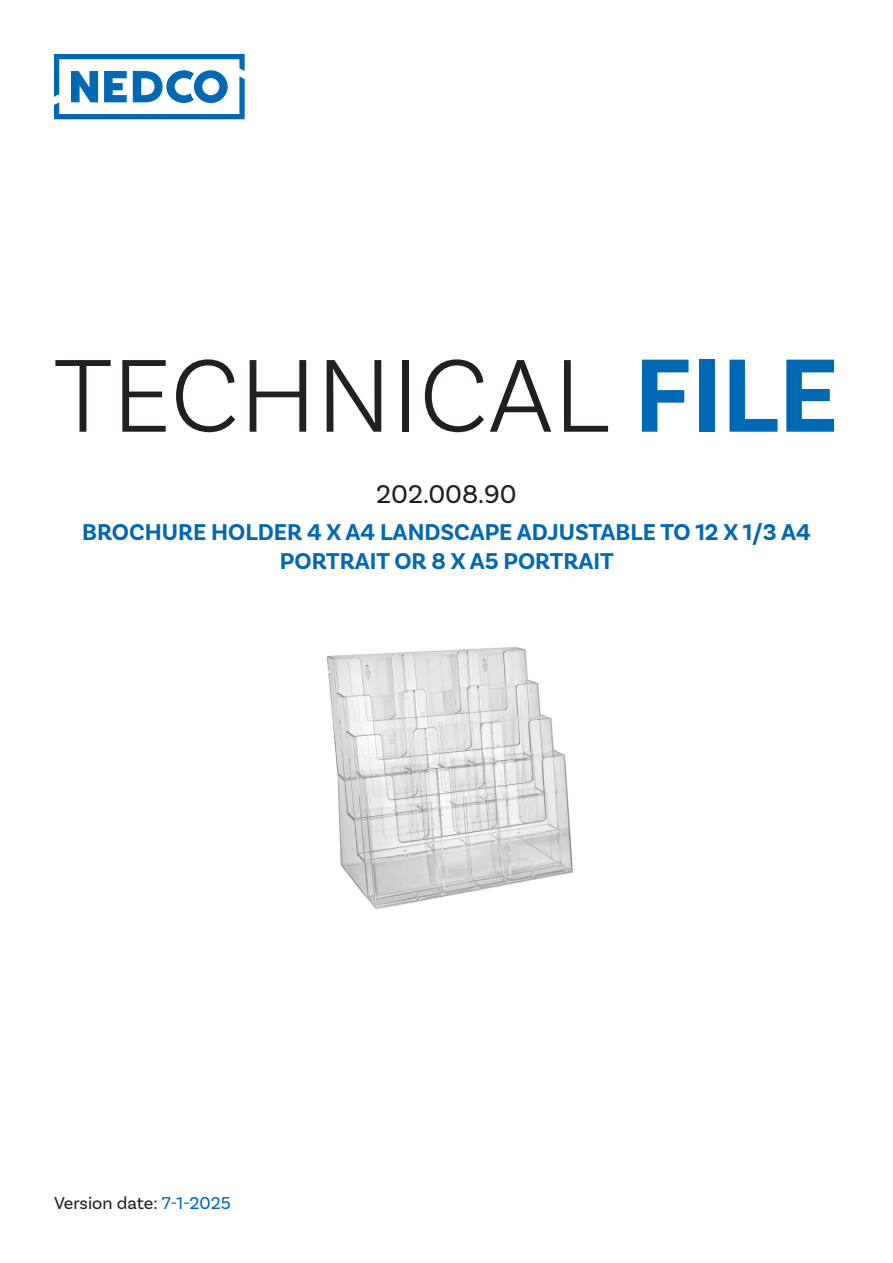
<style>
.page{position:relative;width:893px;height:1263px;background:#fff}
.page>*{position:absolute;margin:0;border:0;box-sizing:border-box;transform-origin:0 0}
.t1{font:300 109.2px "Basic Sans";color:#231f20}
.No_Spacing{font:27px "Basic Sans";color:#231f20}
.No_Spacing-2{font:700 24px/28.8px "Basic Sans";color:#0168b3;text-align:center}
.No_Spacing-3{font:18px "Basic Sans";color:#231f20}
.s1{font-weight:700;color:#0168b3}
.s2{color:#0168b3}
</style>
<div class="page">
<svg style="left:54px;top:54px;width:191px;height:65px"></svg>
<img style="left:326px;top:647px;width:247px;height:263px">
<p class="t1" style="left:54px;top:330px;width:786px">TECHNICAL <span class="s1">FILE</span></p>
<p class="No_Spacing" style="left:376px;top:478px;width:142px">202.008.90</p>
<p class="No_Spacing-2" style="left:82px;top:518px;width:730px">BROCHURE HOLDER 4 X A4 LANDSCAPE ADJUSTABLE TO 12 X 1/3 A4<br>PORTRAIT OR 8 X A5 PORTRAIT</p>
<p class="No_Spacing-3" style="left:54px;top:1192px;width:178px">Version date: <span class="s2">7-1-2025</span></p>
</div>
